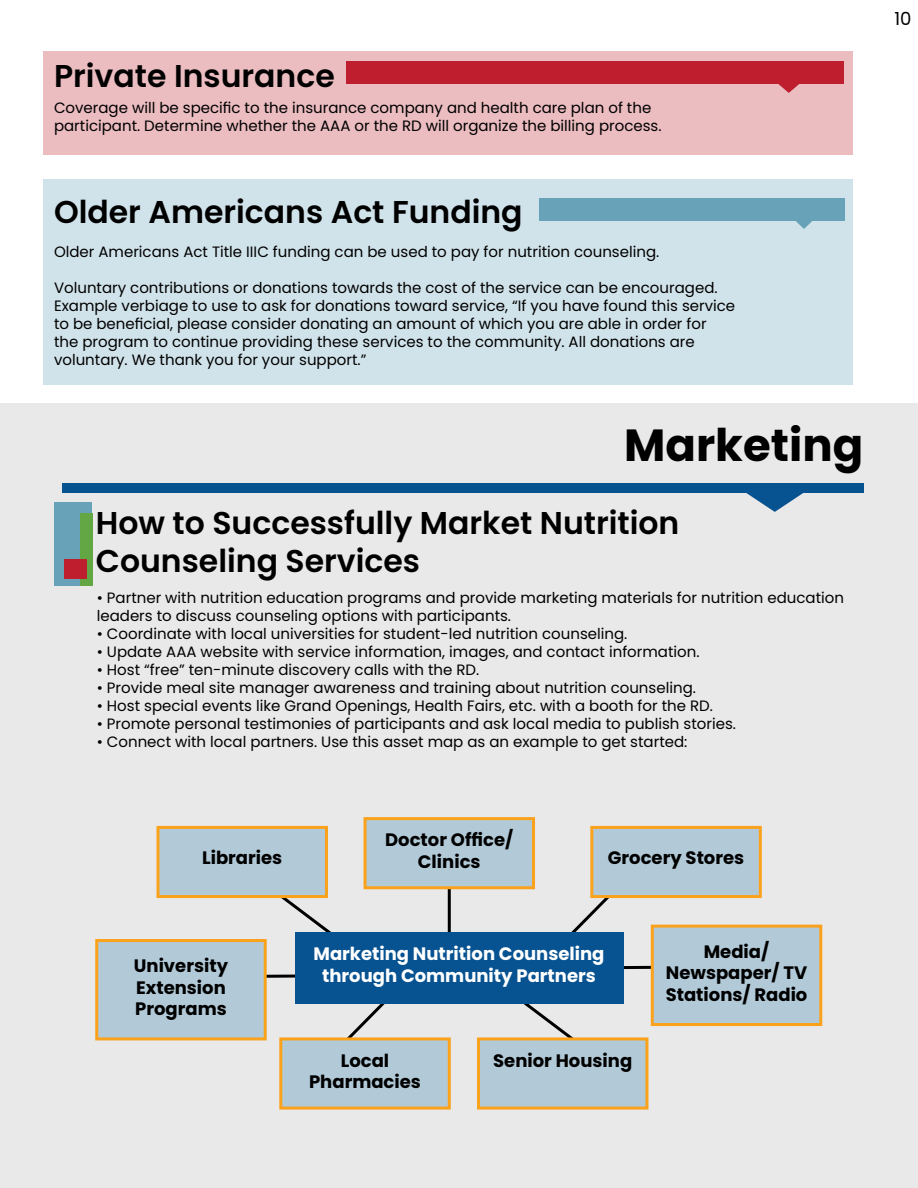
<style>
.page{position:relative;width:918px;height:1188px;background:#fff}
.page>*{position:absolute;margin:0;border:0;box-sizing:border-box;transform-origin:0 0}
.H2{font:700 45px "Poppins";color:#000}
.SubHeader{font:600 31.5px/37.8px "Poppins";color:#000}
.t1{font:700 18px/21.6px "Poppins";color:#000;text-align:center}
.t2{font:700 18px/21.6px "Poppins";color:#fff;text-align:center}
.t3{font:18px "Poppins";color:#000}
.Paragraph_Style_29{font:15px/18px "Poppins";color:#000}
.Paragraph_Style_2{font:15px/18px "Poppins";color:#000}
</style>
<div class="page">
<div style="left:0;top:404px;width:918px;height:784px;background:#e9e9ea"></div>
<div style="left:43px;top:179px;width:810px;height:205px;background:#d1e3ea"></div>
<div style="left:43px;top:51px;width:810px;height:104px;background:#ebbcc0"></div>
<svg style="left:222px;top:974px;width:180px;height:67px"></svg>
<svg style="left:623px;top:964px;width:28px;height:7px"></svg>
<svg style="left:571px;top:898px;width:53px;height:59px"></svg>
<hr style="left:448px;top:878px;width:3px;height:75px;background:#000">
<svg style="left:503px;top:1003px;width:81px;height:34px"></svg>
<svg style="left:281px;top:898px;width:50px;height:34px"></svg>
<div style="left:346px;top:62px;width:498px;height:22px;background:#be1e2d"></div>
<svg style="left:778px;top:84px;width:21px;height:9px"></svg>
<div style="left:540px;top:198px;width:305px;height:22px;background:#67a2b9"></div>
<svg style="left:781px;top:220px;width:46px;height:9px"></svg>
<div style="left:62px;top:484px;width:801px;height:9px;background:#075290"></div>
<svg style="left:746px;top:493px;width:57px;height:19px"></svg>
<div style="left:54px;top:502px;width:37px;height:84px;background:#67a2b9"></div>
<div style="left:81px;top:513px;width:12px;height:72px;background:#62a744"></div>
<div style="left:65px;top:560px;width:22px;height:19px;background:#be1e2d"></div>
<div style="left:295px;top:932px;width:328px;height:71px;background:#075290"></div>
<div style="left:364px;top:817px;width:171px;height:72px;background:#b2cad8;border:3px solid #faa21b"></div>
<div style="left:590px;top:826px;width:172px;height:72px;background:#b2cad8;border:3px solid #faa21b"></div>
<div style="left:157px;top:826px;width:171px;height:72px;background:#b2cad8;border:3px solid #faa21b"></div>
<div style="left:95px;top:939px;width:172px;height:101px;background:#b2cad8;border:3px solid #faa21b"></div>
<div style="left:651px;top:925px;width:171px;height:101px;background:#b2cad8;border:3px solid #faa21b"></div>
<div style="left:279px;top:1037px;width:172px;height:73px;background:#b2cad8;border:3px solid #faa21b"></div>
<div style="left:477px;top:1037px;width:171px;height:73px;background:#b2cad8;border:3px solid #faa21b"></div>
<h1 class="SubHeader" style="left:54px;top:57px;width:282px">Private Insurance</h1>
<p class="Paragraph_Style_2" style="left:54px;top:99px;width:609px">Coverage will be specific to the insurance company and health care plan of the participant. Determine whether the AAA or the RD will organize the billing process.</p>
<h1 class="SubHeader" style="left:54px;top:193px;width:470px">Older Americans Act Funding</h1>
<p class="Paragraph_Style_2" style="left:54px;top:243px;width:607px">Older Americans Act Title IIIC funding can be used to pay for nutrition counseling.</p>
<p class="Paragraph_Style_2" style="left:54px;top:279px;width:683px">Voluntary contributions or donations towards the cost of the service can be encouraged.<br>Example verbiage to use to ask for donations toward service, “If you have found this service to be beneficial, please consider donating an amount of which you are able in order for<br>the program to continue providing these services to the community. All donations are voluntary. We thank you for your support.”</p>
<p class="H2" style="left:624px;top:419px;width:241px">Marketing</p>
<h1 class="SubHeader" style="left:96px;top:504px;width:585px">How to Successfully Market Nutrition<br>Counseling Services</h1>
<p class="Paragraph_Style_29" style="left:97px;top:588px;width:749px">• Partner with nutrition education programs and provide marketing materials for nutrition education leaders to discuss counseling options with participants.</p>
<p class="Paragraph_Style_29" style="left:97px;top:624px;width:532px">• Coordinate with local universities for student-led nutrition counseling.</p>
<p class="Paragraph_Style_29" style="left:97px;top:642px;width:604px">• Update AAA website with service information, images, and contact information.</p>
<p class="Paragraph_Style_29" style="left:97px;top:660px;width:384px">• Host “free” ten-minute discovery calls with the RD.</p>
<p class="Paragraph_Style_29" style="left:97px;top:678px;width:601px">• Provide meal site manager awareness and training about nutrition counseling.</p>
<p class="Paragraph_Style_29" style="left:97px;top:696px;width:618px">• Host special events like Grand Openings, Health Fairs, etc. with a booth for the RD.</p>
<p class="Paragraph_Style_29" style="left:97px;top:714px;width:641px">• Promote personal testimonies of participants and ask local media to publish stories.</p>
<p class="Paragraph_Style_29" style="left:97px;top:732px;width:592px">• Connect with local partners. Use this asset map as an example to get started:</p>
<p class="t1" style="left:385px;top:829px;width:130px">Doctor Office/</p>
<p class="t1" style="left:202px;top:847px;width:82px">Libraries</p>
<p class="t1" style="left:418px;top:851px;width:64px">Clinics</p>
<p class="t1" style="left:608px;top:847px;width:138px">Grocery Stores</p>
<p class="t1" style="left:134px;top:955px;width:96px;text-align:left">University<br>Extension<br>Programs</p>
<p class="t2" style="left:313px;top:943px;width:293px">Marketing Nutrition Counseling through Community Partners</p>
<p class="t1" style="left:309px;top:1050px;width:113px">Local<br>Pharmacies</p>
<p class="t1" style="left:493px;top:1050px;width:141px">Senior Housing</p>
<p class="t1" style="left:666px;top:941px;width:143px">Media/<br>Newspaper/ TV<br>Stations/ Radio</p>
<p class="t3" style="left:894px;top:9px;width:19px">10</p>
</div>
